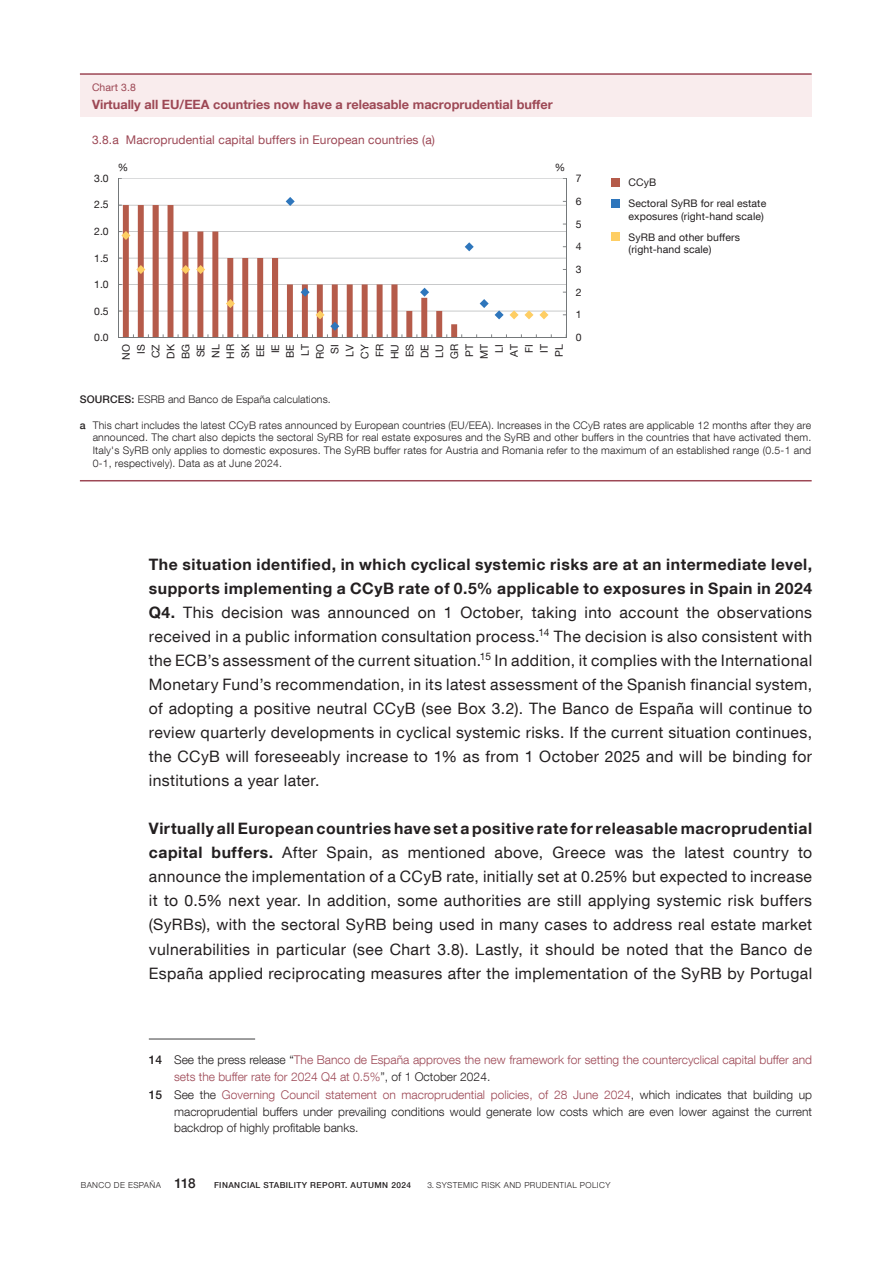
<style>
.page{position:relative;width:893px;height:1263px;background:#fff}
.page>*{position:absolute;margin:0;border:0;box-sizing:border-box;transform-origin:0 0}
.Texto_capítulo{font:15.75px/24px "Bd E Neue Helvetica";letter-spacing:.025em;color:#231f20;text-align:justify}
.t1{font:700 12.75px "Bd E Neue Helvetica";color:#9d4855}
.Texto_Citas_1{font:300 12px/16.5px "Bd E Neue Helvetica";color:#231f20;text-align:justify}
.Texto_Citas_1-2{font:300 12px/16.5px "Bd E Neue Helvetica";color:#9d4855}
.t2{font:12px "Bd E Neue Helvetica";letter-spacing:.01em;color:#9d4855}
.t3{font:300 10.5px/12.6px "Bd E Neue Helvetica";letter-spacing:.02em;color:#231f20;text-align:justify}
.t4{font:10.5px/15px "Bd E Neue Helvetica";letter-spacing:.01em;color:#231f20}
.t5{font:10.5px "Bd E Neue Helvetica";letter-spacing:.01em;color:#9d4855}
.t6{font:300 8.25px "Bd E Neue Helvetica";letter-spacing:.05em;color:#231f20}
.t7{font:500 8.25px "Bd E Neue Helvetica";letter-spacing:.05em;color:#231f20}
.s1{font-weight:500}
.s2{font-weight:700}
.s3{font-weight:500;color:#231f20}
.s4{color:#231f20}
.s5{color:#9d4855}
.s6{font-weight:500;font-size:13.5px}
</style>
<div class="page">
<hr style="left:149px;top:1039px;width:106px;height:1px;background:#3e3e3f">
<hr style="left:80px;top:480px;width:732px;height:1px;background:#9d4855">
<div style="left:612px;top:232px;width:8px;height:9px;background:#fece64"></div>
<div style="left:612px;top:199px;width:8px;height:9px;background:#2e76bc"></div>
<div style="left:612px;top:178px;width:8px;height:9px;background:#b55b4a"></div>
<hr style="left:118px;top:311px;width:448px;height:1px;background:#9a9d9e">
<hr style="left:118px;top:284px;width:448px;height:1px;background:#9a9d9e">
<hr style="left:118px;top:258px;width:448px;height:1px;background:#9a9d9e">
<hr style="left:118px;top:231px;width:448px;height:1px;background:#9a9d9e">
<hr style="left:118px;top:205px;width:448px;height:1px;background:#9a9d9e">
<hr style="left:118px;top:178px;width:448px;height:1px;background:#9a9d9e">
<hr style="left:566px;top:179px;width:1px;height:159px;background:#74787a">
<hr style="left:118px;top:179px;width:1px;height:159px;background:#74787a">
<hr style="left:118px;top:337px;width:448px;height:1px;background:#74787a">
<svg style="left:119px;top:197px;width:433px;height:140px"></svg>
<div style="left:80px;top:74px;width:732px;height:43px;background:#f9eced"></div>
<hr style="left:80px;top:73px;width:732px;height:2px;background:#9d4855">
<p class="t5" style="left:92px;top:81px;width:45px">Chart 3.8</p>
<p class="t1" style="left:92px;top:96px;width:462px">Virtually all EU/EEA countries now have a releasable macroprudential buffer</p>
<p class="t2" style="left:92px;top:132px;width:344px">3.8.a Macroprudential capital buffers in European countries (a)</p>
<p class="t4" style="left:118px;top:160px;width:12px">%</p>
<p class="t4" style="left:555px;top:160px;width:12px">%</p>
<p class="t4" style="left:94px;top:170px;width:16px">3.0</p>
<p class="t4" style="left:576px;top:171px;width:7px">7</p>
<p class="t4" style="left:628px;top:175px;width:29px">CCyB</p>
<p class="t4" style="left:94px;top:197px;width:16px">2.5</p>
<p class="t4" style="left:94px;top:224px;width:16px">2.0</p>
<p class="t4" style="left:94px;top:250px;width:16px">1.5</p>
<p class="t4" style="left:576px;top:193px;width:7px">6</p>
<p class="t4" style="left:576px;top:216px;width:7px">5</p>
<p class="t4" style="left:576px;top:239px;width:7px">4</p>
<p class="t4" style="left:628px;top:197px;width:139px;line-height:12.6px">Sectoral SyRB for real estate exposures (right-hand scale)</p>
<p class="t4" style="left:628px;top:230px;width:113px;line-height:12.6px">SyRB and other buffers (right-hand scale)</p>
<p class="t4" style="left:576px;top:261px;width:7px">3</p>
<p class="t4" style="left:94px;top:277px;width:16px">1.0</p>
<p class="t4" style="left:576px;top:284px;width:7px">2</p>
<p class="t4" style="left:94px;top:303px;width:16px">0.5</p>
<p class="t4" style="left:576px;top:307px;width:7px">1</p>
<p class="t4" style="left:94px;top:330px;width:16px">0.0</p>
<p class="t4" style="left:576px;top:330px;width:7px">0</p>
<p class="t4" style="left:118px;top:360px;width:17px;text-align:right;rotate:-90deg">NO<br>IS<br>CZ<br>DK<br>BG<br>SE<br>NL<br>HR<br>SK<br>EE<br>IE<br>BE<br>LT<br>RO<br>SI<br>LV<br>CY<br>FR<br>HU<br>ES<br>DE<br>LU<br>GR<br>PT<br>MT<br>LI<br>AT<br>FI<br>IT<br>PL</p>
<p class="t3" style="left:80px;top:392px;width:252px"><span class="s1">SOURCES:</span> ESRB and Banco de España calculations.</p>
<p class="t3" style="left:93px;top:418px;width:720px;text-indent:-13px"><span class="s1">a</span> This chart includes the latest CCyB rates announced by European countries (EU/EEA). Increases in the CCyB rates are applicable 12 months after they are announced. The chart also depicts the sectoral SyRB for real estate exposures and the SyRB and other buffers in the countries that have activated them.<br>Italy's SyRB only applies to domestic exposures. The SyRB buffer rates for Austria and Romania refer to the maximum of an established range (0.5-1 and 0-1, respectively). Data as at June 2024.</p>
<p class="Texto_capítulo" style="left:149px;top:552px;width:665px"><span class="s2">The situation identified, in which cyclical systemic risks are at an intermediate level, supports implementing a CCyB rate of 0.5% applicable to exposures in Spain in 2024<br>Q4.</span> This decision was announced on 1 October, taking into account the observations received in a public information consultation process.<sup>14</sup> The decision is also consistent with the ECB’s assessment of the current situation.<sup>15</sup> In addition, it complies with the International Monetary Fund’s recommendation, in its latest assessment of the Spanish financial system, of adopting a positive neutral CCyB (see Box 3.2). The Banco de España will continue to review quarterly developments in cyclical systemic risks. If the current situation continues, the CCyB will foreseeably increase to 1% as from 1 October 2025 and will be binding for institutions a year later.</p>
<p class="Texto_capítulo" style="left:149px;top:816px;width:665px"><span class="s2">Virtually all European countries have set a positive rate forreleasable macroprudential capital buffers.</span> After Spain, as mentioned above, Greece was the latest country to announce the implementation of a CCyB rate, initially set at 0.25% but expected to increase it to 0.5% next year. In addition, some authorities are still applying systemic risk buffers (SyRBs), with the sectoral SyRB being used in many cases to address real estate market vulnerabilities in particular (see Chart 3.8). Lastly, it should be noted that the Banco de España applied reciprocating measures after the implementation of the SyRB by Portugal</p>
<p class="Texto_Citas_1-2" style="left:174px;top:1051px;width:639px;text-indent:-25px"><span class="s3">14</span> <span class="s4">See the press release “</span>The Banco de España approves the new framework for setting the countercyclical capital buffer and sets the buffer rate for 2024 Q4 at 0.5%<span class="s4">”, of 1 October 2024.</span></p>
<p class="Texto_Citas_1" style="left:174px;top:1086px;width:639px;text-indent:-25px"><span class="s1">15</span> See the <span class="s5">Governing Council statement on macroprudential policies, of 28 June 2024</span>, which indicates that building up macroprudential buffers under prevailing conditions would generate low costs which are even lower against the current backdrop of highly profitable banks.</p>
<p class="t6" style="left:81px;top:1180px;width:116px">BANCO DE ESPAÑA <span class="s6">118</span></p>
<p class="t7" style="left:214px;top:1180px;width:198px">FINANCIAL STABILITY REPORT. AUTUMN 2024</p>
<p class="t6" style="left:427px;top:1180px;width:184px">3. SYSTEMIC RISK AND PRUDENTIAL POLICY</p>
</div>
